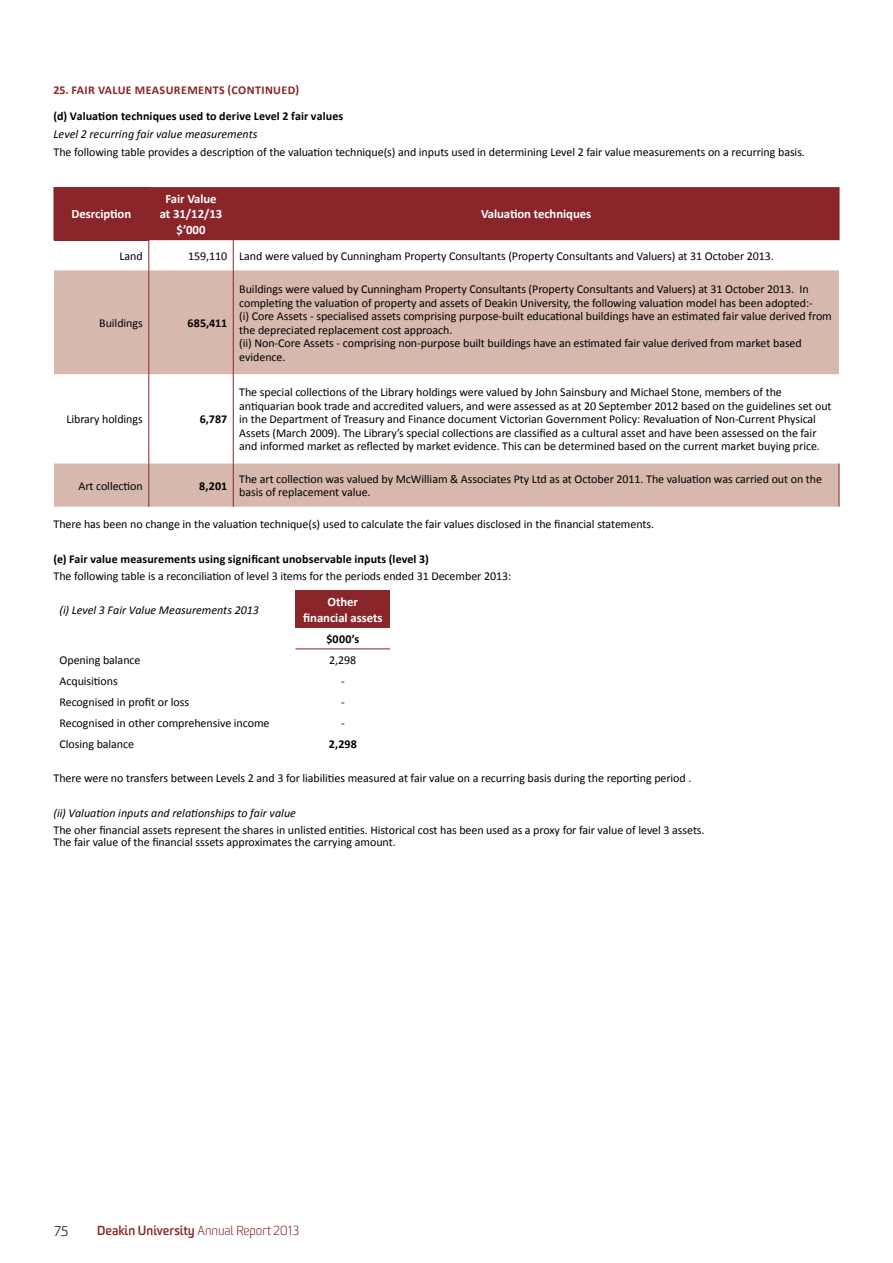
<style>
.page{position:relative;width:893px;height:1263px;background:#fff}
.page>*{position:absolute;margin:0;border:0;box-sizing:border-box;transform-origin:0 0}
.t1{font:300 13.5px "Sommet Rounded";color:#000}
.BODY_Copy{font:700 12.75px/15.8px "Calibri";letter-spacing:-.005em;color:#fff;text-align:center}
.t2{font:700 12.75px "Sommet Rounded";color:#8a2529}
.Finance_table_copy{font:12px/13.5px "Calibri";letter-spacing:-.005em;color:#000}
.Finance_Body_Copy{font:12px/12.8px "Calibri";letter-spacing:-.005em;color:#000}
.Finance_Body_Copy-2{font:700 12px "Calibri";letter-spacing:.01em;color:#000}
.Finance_Body_Copy-3{font:italic 12px "Calibri";letter-spacing:.005em;color:#000}
.Finance_table_figure{font:12px "Calibri";letter-spacing:-.005em;color:#000}
.Finance_NUMBERED_tit{font:700 12px "Calibri";letter-spacing:.035em;color:#8a2529}
.Finance_table_figure-2{font:700 12px "Calibri";letter-spacing:.005em;color:#000}
.s1{font-weight:300}
</style>
<div class="page">
<div style="left:54px;top:187px;width:95px;height:53px;background:#8a2529"></div>
<div style="left:149px;top:187px;width:690px;height:53px;background:#8a2529"></div>
<svg style="left:54px;top:270px;width:785px;height:237px;fill:#d6b8ad"></svg>
<hr style="left:233px;top:187px;width:1px;height:53px;background:#8a2529">
<hr style="left:839px;top:187px;width:1px;height:53px;background:#8a2529">
<hr style="left:148px;top:240px;width:1px;height:30px;background:#8a2529">
<hr style="left:233px;top:240px;width:1px;height:30px;background:#8a2529">
<hr style="left:148px;top:270px;width:1px;height:104px;background:#8a2529">
<hr style="left:233px;top:270px;width:1px;height:104px;background:#8a2529">
<hr style="left:148px;top:374px;width:1px;height:89px;background:#8a2529">
<hr style="left:233px;top:374px;width:1px;height:89px;background:#8a2529">
<hr style="left:148px;top:463px;width:1px;height:44px;background:#8a2529">
<hr style="left:233px;top:463px;width:1px;height:44px;background:#8a2529">
<hr style="left:839px;top:463px;width:1px;height:44px;background:#8a2529">
<div style="left:296px;top:590px;width:94px;height:38px;background:#8a2529"></div>
<hr style="left:296px;top:648px;width:94px;height:1px;background:#8a2529">
<p class="Finance_NUMBERED_tit" style="left:54px;top:82px;width:247px">25. FAIR VALUE MEASUREMENTS (CONTINUED)</p>
<p class="Finance_Body_Copy-2" style="left:54px;top:109px;width:291px">(d) Valuation techniques used to derive Level 2 fair values</p>
<p class="Finance_Body_Copy-3" style="left:54px;top:126px;width:205px">Level 2 recurring fair value measurements</p>
<p class="Finance_Body_Copy" style="left:54px;top:145px;width:753px">The following table provides a description of the valuation technique(s) and inputs used in determining Level 2 fair value measurements on a recurring basis.</p>
<p class="BODY_Copy" style="left:72px;top:206px;width:61px">Desrciption</p>
<p class="BODY_Copy" style="left:160px;top:191px;width:64px">Fair Value at 31/12/13 $’000</p>
<p class="BODY_Copy" style="left:481px;top:206px;width:112px">Valuation techniques</p>
<p class="Finance_table_figure" style="left:120px;top:248px;width:25px">Land</p>
<p class="Finance_table_figure" style="left:188px;top:248px;width:41px">159,110</p>
<p class="Finance_table_copy" style="left:239px;top:249px;width:536px">Land were valued by Cunningham Property Consultants (Property Consultants and Valuers) at 31 October 2013.</p>
<p class="Finance_table_figure" style="left:99px;top:315px;width:45px">Buildings</p>
<p class="Finance_table_figure-2" style="left:187px;top:315px;width:41px">685,411</p>
<p class="Finance_table_figure" style="left:66px;top:412px;width:78px">Library holdings</p>
<p class="Finance_table_figure-2" style="left:200px;top:412px;width:29px">6,787</p>
<p class="Finance_table_copy" style="left:239px;top:282px;width:575px">Buildings were valued by Cunningham Property Consultants (Property Consultants and Valuers) at 31 October 2013. In completing the valuation of property and assets of Deakin University, the following valuation model has been adopted:-</p>
<p class="Finance_table_copy" style="left:239px;top:309px;width:594px">(i) Core Assets - specialised assets comprising purpose-built educational buildings have an estimated fair value derived from the depreciated replacement cost approach.</p>
<p class="Finance_table_copy" style="left:239px;top:336px;width:564px">(ii) Non-Core Assets - comprising non-purpose built buildings have an estimated fair value derived from market based evidence.</p>
<p class="Finance_table_copy" style="left:239px;top:386px;width:594px">The special collections of the Library holdings were valued by John Sainsbury and Michael Stone, members of the antiquarian book trade and accredited valuers, and were assessed as at 20 September 2012 based on the guidelines set out in the Department of Treasury and Finance document Victorian Government Policy: Revaluation of Non-Current Physical Assets (March 2009). The Library’s special collections are classified as a cultural asset and have been assessed on the fair and informed market as reflected by market evidence. This can be determined based on the current market buying price.</p>
<p class="Finance_table_figure" style="left:79px;top:478px;width:66px">Art collection</p>
<p class="Finance_table_figure-2" style="left:199px;top:478px;width:29px">8,201</p>
<p class="Finance_table_copy" style="left:239px;top:472px;width:584px">The art collection was valued by McWilliam &amp; Associates Pty Ltd as at October 2011. The valuation was carried out on the basis of replacement value.</p>
<p class="Finance_Body_Copy" style="left:54px;top:517px;width:602px">There has been no change in the valuation technique(s) used to calculate the fair values disclosed in the financial statements.</p>
<p class="Finance_Body_Copy-2" style="left:54px;top:552px;width:377px">(e) Fair value measurements using significant unobservable inputs (level 3)</p>
<p class="Finance_Body_Copy" style="left:54px;top:570px;width:459px">The following table is a reconciliation of level 3 items for the periods ended 31 December 2013:</p>
<p class="Finance_Body_Copy-3" style="left:60px;top:601px;width:201px">(i) Level 3 Fair Value Measurements 2013</p>
<p class="BODY_Copy" style="left:303px;top:594px;width:81px">Other<br>financial assets</p>
<p class="Finance_table_figure-2" style="left:326px;top:631px;width:34px">$000’s</p>
<p class="Finance_Body_Copy" style="left:60px;top:653px;width:82px">Opening balance</p>
<p class="Finance_table_figure" style="left:329px;top:652px;width:29px">2,298</p>
<p class="Finance_Body_Copy" style="left:60px;top:674px;width:60px">Acquisitions</p>
<p class="Finance_table_figure" style="left:341px;top:673px;width:5px">-</p>
<p class="Finance_Body_Copy" style="left:60px;top:695px;width:131px">Recognised in profit or loss</p>
<p class="Finance_table_figure" style="left:341px;top:694px;width:5px">-</p>
<p class="Finance_Body_Copy" style="left:60px;top:716px;width:211px">Recognised in other comprehensive income</p>
<p class="Finance_table_figure" style="left:341px;top:715px;width:5px">-</p>
<p class="Finance_Body_Copy" style="left:60px;top:737px;width:76px">Closing balance</p>
<p class="Finance_table_figure-2" style="left:329px;top:736px;width:30px">2,298</p>
<p class="Finance_Body_Copy" style="left:54px;top:771px;width:639px">There were no transfers between Levels 2 and 3 for liabilities measured at fair value on a recurring basis during the reporting period .</p>
<p class="Finance_Body_Copy-3" style="left:54px;top:804px;width:244px">(ii) Valuation inputs and relationships to fair value</p>
<p class="Finance_Body_Copy" style="left:54px;top:823px;width:652px">The oher financial assets represent the shares in unlisted entities. Historical cost has been used as a proxy for fair value of level 3 assets.<br>The fair value of the financial sssets approximates the carrying amount.</p>
<p class="t1" style="left:54px;top:1223px;width:16px">75</p>
<p class="t2" style="left:97px;top:1223px;width:203px">Deakin University <span class="s1">Annual Report 2013</span></p>
</div>
